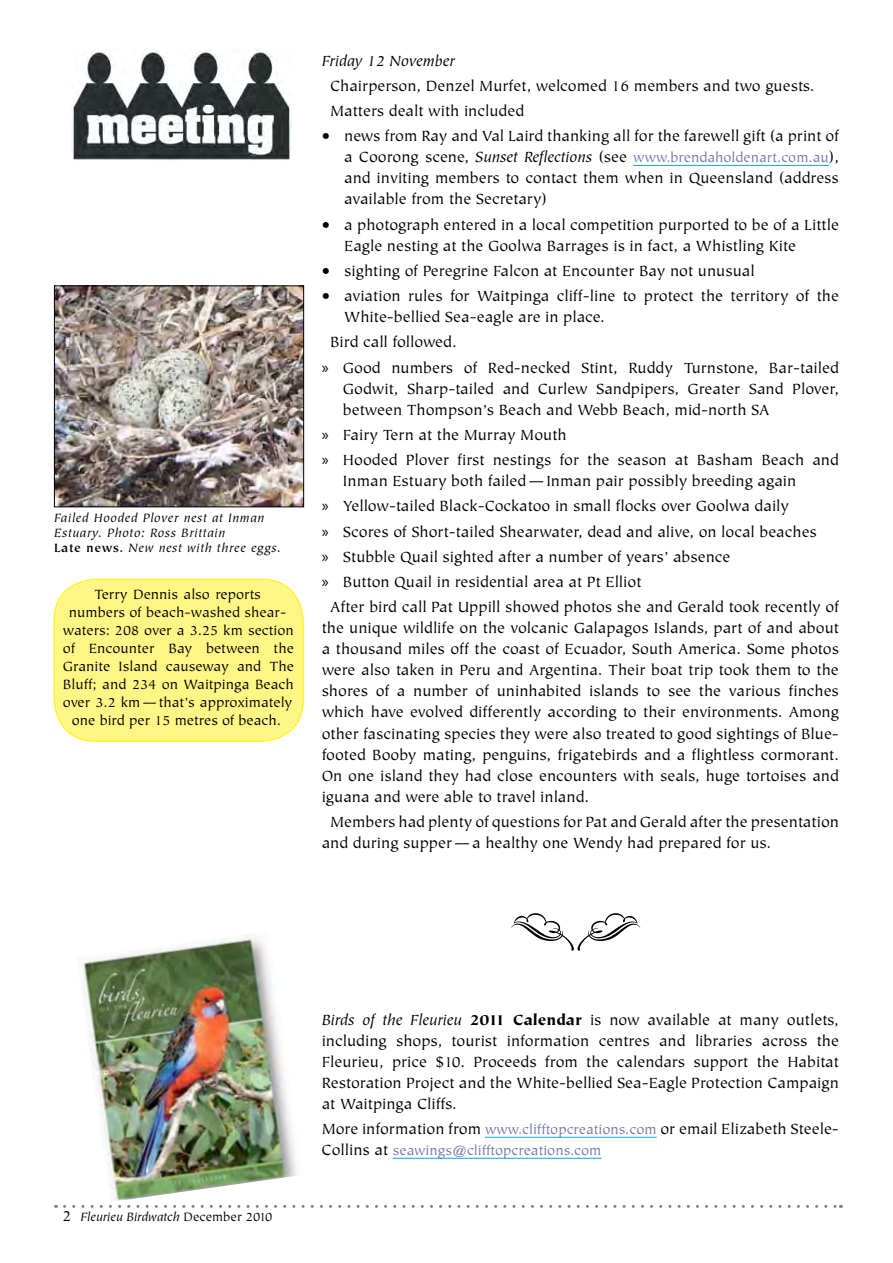
<style>
.page{position:relative;width:893px;height:1263px;background:#fff}
.page>*{position:absolute;margin:0;border:0;box-sizing:border-box;transform-origin:0 0}
.t1{font:54px "Type Embellishments One Let Plain";color:#000}
.t2{font:16.5px/21px "Tiepolo";color:#000}
.t3{font:italic 16.5px "Tiepolo";color:#000}
.t4{font:15px/18px "Tiepolo";color:#000;text-align:center}
.t5{font:15px "Tiepolo";color:#7578b0}
.t6{font:italic 13.5px/15px "Tiepolo";letter-spacing:.05em;color:#000}
.t7{font:italic 13.5px "Tiepolo";color:#000}
.s1{font-weight:700;font-style:normal}
.s2{font-style:normal;font-size:16.5px}
.s3{font-style:normal}
.s4{font-size:16.5px;color:#000}
.s5{font-style:italic;font-size:16.5px;color:#000}
.s6{font-family:"Myriad Pro"}
.s7{font-style:italic}
.s8{font-weight:900}
.s9{font-size:15px;color:#7578b0}
</style>
<div class="page">
<svg style="left:65px;top:1205px;width:776px;height:3px"></svg>
<img style="left:71px;top:50px;width:221px;height:111px">
<hr style="left:633px;top:165px;width:196px;height:1px;background:#00aeef">
<img style="left:56px;top:287px;width:246px;height:218px">
<div style="left:54px;top:285px;width:250px;height:222px;border:1px solid #000"></div>
<div style="left:54px;top:579px;width:249px;height:162px;background:#fff685;border-radius:42px"></div>
<div style="left:54px;top:579px;width:250px;height:163px;border:1px solid #fff200;border-radius:42px"></div>
<img style="left:77px;top:934px;width:221px;height:267px">
<hr style="left:485px;top:1137px;width:172px;height:1px;background:#00aeef">
<hr style="left:393px;top:1158px;width:208px;height:1px;background:#00aeef">
<p class="t6" style="left:54px;top:511px;width:228px">Failed Hooded Plover nest at Inman<br>Estuary. Photo: Ross Brittain<br><span class="s1">Late news.</span> New nest with three eggs.</p>
<p class="t4" style="left:63px;top:585px;width:233px">Terry Dennis also reports<br>numbers of beach-washed shear&shy;waters: 208 over a 3.25 km section of Encounter Bay between the<br>Granite Island causeway and The<br>Bluff; and 234 on Waitpinga Beach over 3.2 km—that’s approximately one bird per 15 metres of beach.</p>
<p class="t7" style="left:63px;top:1209px;width:211px"><span class="s2">2</span> Fleurieu Birdwatch <span class="s3">December 2010</span></p>
<p class="t3" style="left:322px;top:52px;width:135px">Friday 12 November</p>
<p class="t2" style="left:330px;top:74px;width:486px;line-height:25.2px">Chairperson, Denzel Murfet, welcomed 16 members and two guests.<br>Matters dealt with included</p>
<p class="t2" style="left:322px;top:126px;width:519px">• news from Ray and Val Laird thanking all for the farewell gift (a print of</p>
<p class="t5" style="left:344px;top:150px;width:496px"><span class="s4">a Coorong scene,</span> <span class="s5">Sunset Reflections</span> <span class="s4">(see</span> www.brendaholdenart.com.au<span class="s4">),</span></p>
<p class="t2" style="left:344px;top:168px;width:496px">and inviting members to contact them when in Queensland (address available from the Secretary)</p>
<p class="t2" style="left:344px;top:215px;width:496px;text-indent:-23px">• a photograph entered in a local competition purported to be of a Little<br>Eagle nesting at the Goolwa Barrages is in fact, a Whistling Kite</p>
<p class="t2" style="left:322px;top:261px;width:435px">• sighting of Peregrine Falcon at Encounter Bay not unusual</p>
<p class="t2" style="left:344px;top:286px;width:496px;text-indent:-23px">• aviation rules for Waitpinga cliff-line to protect the territory of the<br>White-bellied Sea-eagle are in place.</p>
<p class="t2" style="left:322px;top:330px;width:519px;line-height:25.2px;text-indent:8px">Bird call followed.<br><span class="s6">»</span> Good numbers of Red-necked Stint, Ruddy Turnstone, Bar-tailed</p>
<p class="t2" style="left:343px;top:379px;width:497px">Godwit, Sharp-tailed and Curlew Sandpipers, Greater Sand Plover, between Thompson’s Beach and Webb Beach, mid-north SA</p>
<p class="t2" style="left:322px;top:423px;width:519px;line-height:25.2px"><span class="s6">»</span> Fairy Tern at the Murray Mouth<br><span class="s6">»</span> Hooded Plover first nestings for the season at Basham Beach and</p>
<p class="t2" style="left:343px;top:471px;width:455px">Inman Estuary both failed—Inman pair possibly breeding again</p>
<p class="t2" style="left:322px;top:496px;width:469px"><span class="s6">»</span> Yellow-tailed Black-Cockatoo in small flocks over Goolwa daily</p>
<p class="t2" style="left:322px;top:522px;width:497px"><span class="s6">»</span> Scores of Short-tailed Shearwater, dead and alive, on local beaches</p>
<p class="t2" style="left:322px;top:547px;width:410px"><span class="s6">»</span> Stubble Quail sighted after a number of years’ absence</p>
<p class="t2" style="left:322px;top:572px;width:321px"><span class="s6">»</span> Button Quail in residential area at Pt Elliot</p>
<p class="t2" style="left:330px;top:597px;width:510px">After bird call Pat Uppill showed photos she and Gerald took recently of</p>
<p class="t2" style="left:322px;top:618px;width:519px;text-align:justify">the unique wildlife on the volcanic Galapagos Islands, part of and about a thousand miles off the coast of Ecuador, South America. Some photos were also taken in Peru and Argentina. Their boat trip took them to the shores of a number of uninhabited islands to see the various finches which have evolved differently according to their environments. Among other fascinating species they were also treated to good sightings of Blue&shy;footed Booby mating, penguins, frigatebirds and a flightless cormorant.<br>On one island they had close encounters with seals, huge tortoises and iguana and were able to travel inland.</p>
<p class="t2" style="left:322px;top:812px;width:519px;text-indent:8px">Members had plenty of questions for Pat and Gerald after the presentation and during supper—a healthy one Wendy had prepared for us.</p>
<h1 class="t1" style="left:509px;top:910px;width:136px">@^</h1>
<p class="t2" style="left:322px;top:1010px;width:519px;text-align:justify"><span class="s7">Birds of the Fleurieu</span> <span class="s8">2011 Calendar</span> is now available at many outlets, including shops, tourist information centres and libraries across the Fleurieu, price $10. Proceeds from the calendars support the Habitat Restoration Project and the White-bellied Sea-Eagle Protection Campaign at Waitpinga Cliffs.</p>
<p class="t2" style="left:322px;top:1119px;width:519px">More information from <span class="s9">www.clifftopcreations.com</span> or email Elizabeth Steele-</p>
<p class="t5" style="left:322px;top:1142px;width:281px"><span class="s4">Collins at</span> seawings@clifftopcreations.com</p>
</div>
